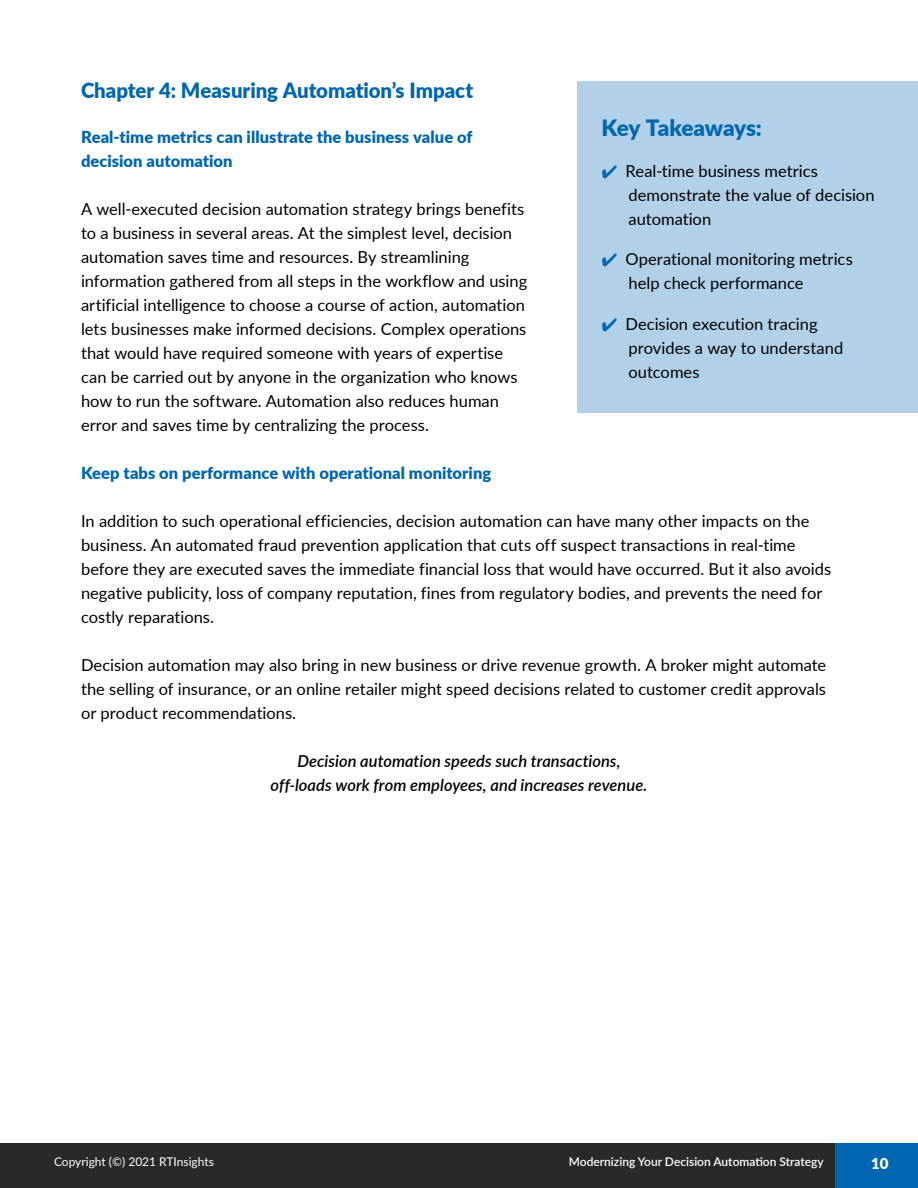
<style>
.page{position:relative;width:918px;height:1188px;background:#fff}
.page>*{position:absolute;margin:0;border:0;box-sizing:border-box;transform-origin:0 0}
.t1{font:900 22.5px "Lato";letter-spacing:-.015em;color:#0066b2}
.t2{font:900 21px "Lato";color:#0066b2}
.t3{font:16.5px/24px "Lato";color:#000}
.t4{font:900 16.5px/24px "Lato";letter-spacing:.005em;color:#0066b2}
.t5{font:italic 600 16.5px/24px "Lato";color:#000;text-align:center}
.t6{font:900 15px "Lato";color:#fff}
.t7{font:600 12px "Lato";color:#fff}
.t8{font:12px "Lato";color:#fff}
.s1{color:#0066b2}
</style>
<div class="page">
<div style="left:0;top:1144px;width:918px;height:44px;background:#2b2828"></div>
<div style="left:835px;top:1144px;width:83px;height:44px;background:#0066b2"></div>
<div style="left:578px;top:81px;width:340px;height:332px;background:#b2d1e8"></div>
<p class="t2" style="left:81px;top:82px;width:394px">Chapter 4: Measuring Automation’s Impact</p>
<p class="t4" style="left:81px;top:126px;width:393px">Real-time metrics can illustrate the business value of decision automation</p>
<p class="t3" style="left:81px;top:198px;width:448px">A well-executed decision automation strategy brings benefits to a business in several areas. At the simplest level, decision automation saves time and resources. By streamlining information gathered from all steps in the workflow and using artificial intelligence to choose a course of action, automation lets businesses make informed decisions. Complex operations that would have required someone with years of expertise can be carried out by anyone in the organization who knows how to run the software. Automation also reduces human error and saves time by centralizing the process.</p>
<p class="t4" style="left:81px;top:462px;width:412px">Keep tabs on performance with operational monitoring</p>
<p class="t3" style="left:81px;top:510px;width:752px">In addition to such operational efficiencies, decision automation can have many other impacts on the business. An automated fraud prevention application that cuts off suspect transactions in real-time before they are executed saves the immediate financial loss that would have occurred. But it also avoids negative publicity, loss of company reputation, fines from regulatory bodies, and prevents the need for costly reparations.</p>
<p class="t3" style="left:81px;top:654px;width:747px;text-align:justify">Decision automation may also bring in new business or drive revenue growth. A broker might automate the selling of insurance, or an online retailer might speed decisions related to customer credit approvals or product recommendations.</p>
<p class="t5" style="left:271px;top:750px;width:378px">Decision automation speeds such transactions, off-loads work from employees, and increases revenue.</p>
<h1 class="t1" style="left:602px;top:120px;width:162px">Key Takeaways:</h1>
<p class="t3" style="left:629px;top:160px;width:248px;text-indent:-27px"><span class="s1">✔</span> Real-time business metrics demonstrate the value of decision automation</p>
<p class="t3" style="left:629px;top:249px;width:226px;text-indent:-27px"><span class="s1">✔</span> Operational monitoring metrics help check performance</p>
<p class="t3" style="left:629px;top:313px;width:216px;text-indent:-27px"><span class="s1">✔</span> Decision execution tracing provides a way to understand outcomes</p>
<p class="t8" style="left:54px;top:1157px;width:162px">Copyright (©) 2021 RTInsights</p>
<p class="t7" style="left:569px;top:1153px;width:257px">Modernizing Your Decision Automation Strategy</p>
<p class="t6" style="left:871px;top:1157px;width:19px">10</p>
</div>
